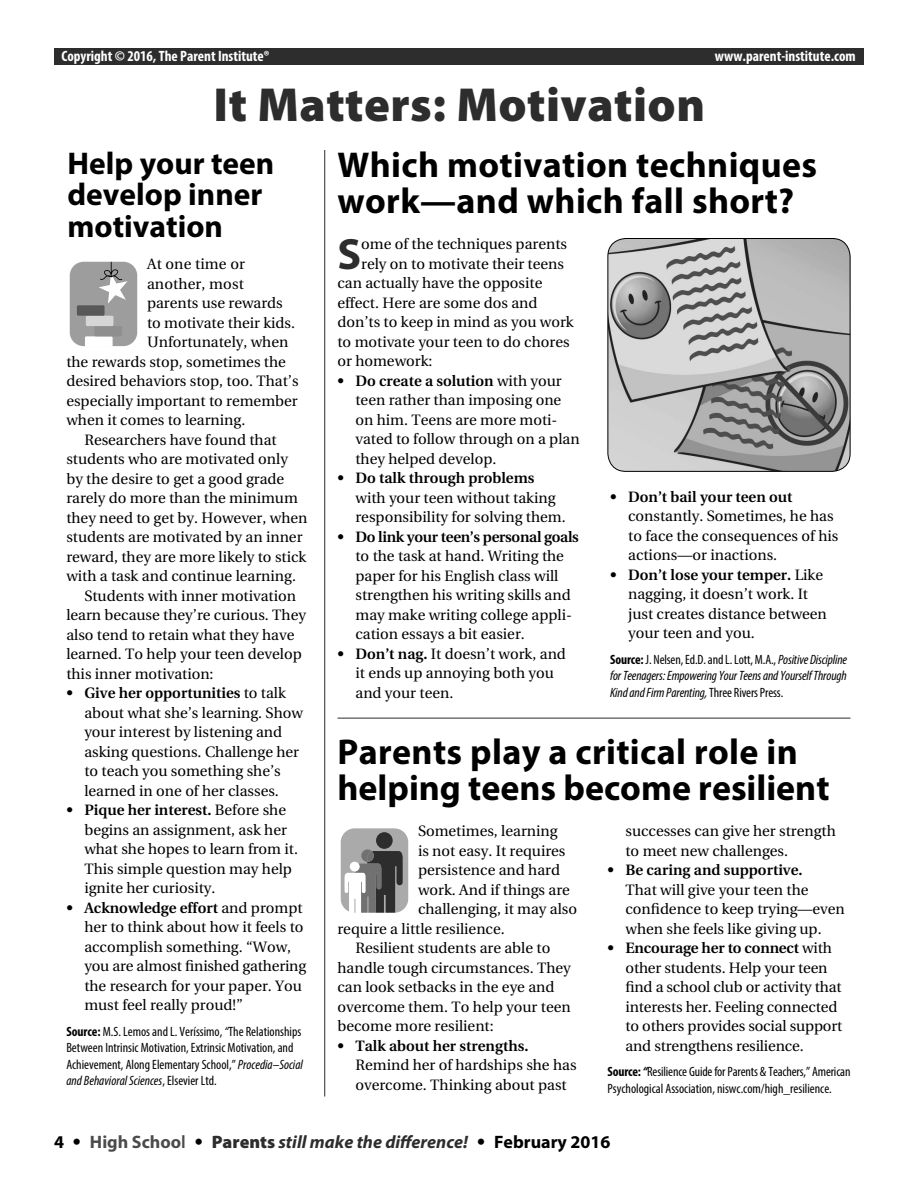
<style>
.page{position:relative;width:918px;height:1188px;background:#fff}
.page>*{position:absolute;margin:0;border:0;box-sizing:border-box;transform-origin:0 0}
.t1{font:900 48px "Myriad Pro";letter-spacing:.01em;color:#2d2d2d}
._03_Intro_para_w_dro{font:700 43.95px "Myriad Pro";color:#2d2d2d}
._01_Medium_Headline{font:700 36px/36px "Myriad Pro";letter-spacing:.01em;color:#000}
._02_Small_Headline{font:700 31.5px/31.5px "Myriad Pro";color:#000}
.t2{font:italic 700 18px "Myriad Pro";color:#2d2d2d}
._04_Bullet_text{font:15px/19.5px "Utopia";color:#000}
._03_Body_text{font:15px/19.5px "Utopia";color:#000}
._03_Intro_para_w_dro-2{font:15px "Utopia";color:#000}
.t3{font:700 condensed 15px "Myriad Pro";color:#fff}
._06_Source{font:condensed 13.5px/16.5px "Myriad Pro";color:#000}
._06_Source-2{font:italic condensed 13.5px/16.5px "Myriad Pro";letter-spacing:-.01em;color:#000;text-align:justify}
.s1{font-weight:600}
.s2{font-weight:700}
.s3{font-style:italic}
.s4{font-weight:700;font-style:normal}
.s5{font-style:normal}
.s6{font-weight:700;font-style:italic}
.s7{font-style:normal;color:#000}
.s8{font-family:"Utopia";font-weight:600;font-style:normal;color:#000}
.s9{font-style:normal;color:#4b4b4b}
.s10{font-weight:600;font-style:normal;color:#4b4b4b}
.s11{font-weight:900;font-style:normal}
</style>
<div class="page">
<div style="left:54px;top:49px;width:810px;height:16px;background:#2d2d2d"></div>
<hr style="left:324px;top:150px;width:1px;height:946px;background:#2d2d2d">
<hr style="left:338px;top:718px;width:512px;height:1px;background:#2d2d2d">
<svg style="left:69px;top:261px;width:69px;height:86px;background:#a9a9a9"></svg>
<svg style="left:340px;top:828px;width:69px;height:85px;background:#909090"></svg>
<img style="left:608px;top:238px;width:242px;height:233px">
<div style="left:608px;top:238px;width:242px;height:234px;border:1px solid #000;border-radius:18px"></div>
<p class="t3" style="left:62px;top:46px;width:210px">Copyright © 2016, The Parent Institute®</p>
<p class="t3" style="left:715px;top:46px;width:142px">www.parent-institute.com</p>
<p class="t1" style="left:214px;top:73px;width:493px">It Matters: Motivation</p>
<p class="_02_Small_Headline" style="left:68px;top:146px;width:208px">Help your teen develop inner motivation</p>
<p class="_01_Medium_Headline" style="left:338px;top:146px;width:481px">Which motivation techniques work—and which fall short?</p>
<p class="_03_Intro_para_w_dro" style="left:338px;top:225px;width:25px">S</p>
<p class="_03_Intro_para_w_dro-2" style="left:361px;top:236px;width:207px">ome of the techniques parents</p>
<p class="_03_Intro_para_w_dro-2" style="left:361px;top:256px;width:204px">rely on to motivate their teens</p>
<p class="_03_Intro_para_w_dro-2" style="left:337px;top:275px;width:206px">can actually have the opposite</p>
<p class="_03_Intro_para_w_dro-2" style="left:337px;top:295px;width:202px">effect. Here are some dos and</p>
<p class="_03_Intro_para_w_dro-2" style="left:337px;top:314px;width:238px">don’ts to keep in mind as you work</p>
<p class="_03_Intro_para_w_dro-2" style="left:337px;top:334px;width:234px">to motivate your teen to do chores</p>
<p class="_03_Intro_para_w_dro-2" style="left:337px;top:353px;width:97px">or homework:</p>
<p class="_04_Bullet_text" style="left:355px;top:371px;width:226px;text-indent:-18px"><span class="s1">• Do create a solution</span> with your teen rather than imposing one on him. Teens are more moti&shy;vated to follow through on a plan they helped develop.</p>
<p class="_04_Bullet_text" style="left:355px;top:469px;width:212px;text-indent:-18px"><span class="s1">• Do talk through problems </span>with your teen without taking responsibility for solving them.</p>
<p class="_04_Bullet_text" style="left:355px;top:527px;width:225px;text-indent:-18px"><span class="s1">• Do link your teen’s personal goals </span>to the task at hand. Writing the paper for his English class will strengthen his writing skills and may make writing college appli&shy;cation essays a bit easier.</p>
<p class="_04_Bullet_text" style="left:355px;top:644px;width:212px;text-indent:-18px"><span class="s1">• Don’t nag.</span> It doesn’t work, and it ends up annoying both you and your teen.</p>
<p class="_03_Body_text" style="left:147px;top:255px;width:99px">At one time or</p>
<p class="_03_Body_text" style="left:147px;top:274px;width:98px">another, most</p>
<p class="_03_Body_text" style="left:147px;top:294px;width:137px">parents use rewards</p>
<p class="_03_Body_text" style="left:147px;top:313px;width:150px">to motivate their kids.</p>
<p class="_03_Body_text" style="left:147px;top:333px;width:143px">Unfortunately, when</p>
<p class="_03_Body_text" style="left:66px;top:352px;width:221px">the rewards stop, sometimes the</p>
<p class="_03_Body_text" style="left:66px;top:372px;width:234px">desired behaviors stop, too. That’s</p>
<p class="_03_Body_text" style="left:66px;top:391px;width:233px">especially important to remember</p>
<p class="_03_Body_text" style="left:66px;top:411px;width:180px">when it comes to learning.</p>
<p class="_03_Body_text" style="left:66px;top:430px;width:243px;text-indent:18px">Researchers have found that students who are motivated only by the desire to get a good grade rarely do more than the minimum they need to get by. However, when students are motivated by an inner reward, they are more likely to stick with a task and continue learning.</p>
<p class="_03_Body_text" style="left:66px;top:586px;width:241px;text-indent:18px">Students with inner motivation learn because they’re curious. They also tend to retain what they have learned. To help your teen develop this inner motivation:</p>
<p class="_04_Bullet_text" style="left:84px;top:684px;width:220px;text-indent:-18px"><span class="s1">• Give her opportunities</span> to talk about what she’s learning. Show your interest by listening and asking questions. Challenge her to teach you something she’s learned in one of her classes.</p>
<p class="_04_Bullet_text" style="left:84px;top:801px;width:215px;text-indent:-18px"><span class="s1">• Pique her interest.</span> Before she begins an assignment, ask her what she hopes to learn from it.<br>This simple question may help ignite her curiosity.</p>
<p class="_04_Bullet_text" style="left:84px;top:898px;width:223px;text-indent:-18px"><span class="s1">• Acknowledge effort</span> and prompt her to think about how it feels to accomplish something. “Wow, you are almost finished gathering the research for your paper. You must feel really proud!”</p>
<p class="_06_Source" style="left:66px;top:1023px;width:238px"><span class="s2">Source:</span> M.S. Lemos and L. Veríssimo, <span class="s3">“</span>The Relationships Between Intrinsic Motivation, Extrinsic Motivation, and Achievement, Along Elementary School,” <span class="s3">Procedia–Social and Behavioral Sciences</span>, Elsevier Ltd.</p>
<p class="_04_Bullet_text" style="left:628px;top:487px;width:212px;text-indent:-18px"><span class="s1">• Don’t bail your teen out </span>constantly. Sometimes, he has to face the consequences of his actions—or inactions.</p>
<p class="_04_Bullet_text" style="left:628px;top:565px;width:200px;text-indent:-18px"><span class="s1">• Don’t lose your temper.</span> Like nagging, it doesn’t work. It just creates distance between your teen and you.</p>
<p class="_06_Source-2" style="left:610px;top:651px;width:238px"><span class="s4">Source:</span> <span class="s5">J. Nelsen, Ed.D. and L. Lott, M.A.,</span> Positive Discipline for Teenagers: Empowering Your Teens and Yourself Through Kind and Firm Parenting, <span class="s5">Three Rivers Press.</span></p>
<p class="_01_Medium_Headline" style="left:338px;top:733px;width:494px">Parents play a critical role in helping teens become resilient</p>
<p class="_04_Bullet_text" style="left:626px;top:822px;width:212px">successes can give her strength to meet new challenges.</p>
<p class="_04_Bullet_text" style="left:625px;top:861px;width:221px;text-indent:-18px"><span class="s1">• Be caring and supportive.<br></span>That will give your teen the confidence to keep trying—even when she feels like giving up.</p>
<p class="_04_Bullet_text" style="left:625px;top:939px;width:218px;text-indent:-18px"><span class="s1">• Encourage her to connect</span> with other students. Help your teen find a school club or activity that interests her. Feeling connected to others provides social support and strengthens resilience.</p>
<p class="_06_Source" style="left:608px;top:1063px;width:245px"><span class="s2">Source:</span> <span class="s6">“</span>Resilience Guide for Parents &amp; Teachers,” American<br>Psychological Association, niswc.com/high_resilience.</p>
<p class="t2" style="left:54px;top:1130px;width:558px"><span class="s7">4</span> <span class="s8">•</span> <span class="s9">High Schoo</span><span class="s10">l</span> <span class="s8">•</span> <span class="s11">Parents</span> still make the difference! <span class="s8">•</span> <span class="s7">February 2016</span></p>
<p class="_03_Body_text" style="left:418px;top:822px;width:141px">Sometimes, learning</p>
<p class="_03_Body_text" style="left:418px;top:841px;width:149px">is not easy. It requires</p>
<p class="_03_Body_text" style="left:418px;top:861px;width:144px">persistence and hard</p>
<p class="_03_Body_text" style="left:418px;top:880px;width:153px">work. And if things are</p>
<p class="_03_Body_text" style="left:418px;top:900px;width:161px">challenging, it may also</p>
<p class="_03_Body_text" style="left:337px;top:919px;width:169px">require a little resilience.</p>
<p class="_03_Body_text" style="left:338px;top:939px;width:235px;text-indent:18px">Resilient students are able to handle tough circumstances. They can look setbacks in the eye and overcome them. To help your teen become more resilient:</p>
<p class="_04_Bullet_text" style="left:356px;top:1036px;width:223px;text-indent:-18px"><span class="s1">• Talk about her strengths.<br></span>Remind her of hardships she has overcome. Thinking about past</p>
</div>
